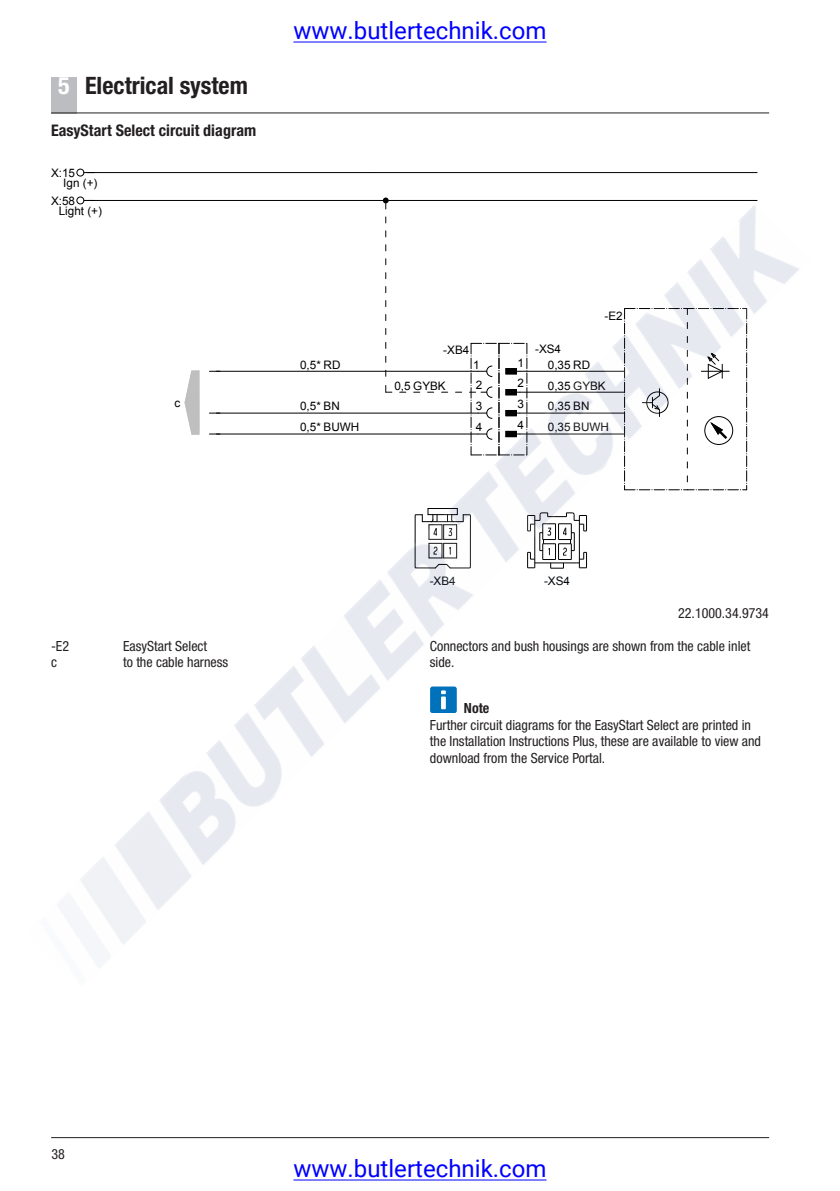
<style>
.page{position:relative;width:840px;height:1191px;background:#fff}
.page>*{position:absolute;margin:0;border:0;box-sizing:border-box;transform-origin:0 0}
.t1{font:24px "Roboto";color:#00f}
.Kapiteltitel_A5{font:700 condensed 24px "Helvetica Neue LTW1 G";color:#231f20}
.Kapitelzahl_weiss_A5{font:700 condensed 24px "Helvetica Neue LTW1 G";color:#fff}
.Ueberschrift_8pt_fet{font:700 condensed 16px "Helvetica Neue LTW1 G";color:#231f20}
.Fließtext_7pt{font:condensed 14px/16.8px "Helvetica Neue LTW1 G";color:#231f20}
.Fließtext_7pt_rechts{font:condensed 14px "Helvetica Neue LTW1 G";color:#231f20}
.Ueberschrift_7pt_fet{font:700 condensed 14px "Helvetica Neue LTW1 G";color:#231f20}
.t2{font:11.6px/21px "Arial";color:#000}
.t3{font:11.6px "Arial";color:#04070c}
</style>
<div class="page">
<div style="left:51px;top:77px;width:26px;height:36px;background:#bcbdc0"></div>
<hr style="left:51px;top:1137px;width:717px;height:1px;background:#231f20">
<hr style="left:51px;top:112px;width:717px;height:1px;background:#231f20">
<hr style="left:87px;top:172px;width:285px;height:1px;background:#000">
<hr style="left:372px;top:172px;width:384px;height:1px;background:#000">
<hr style="left:87px;top:200px;width:669px;height:1px;background:#000">
<div style="left:76px;top:197px;width:8px;height:7px;border:1px solid #000;border-radius:50%"></div>
<div style="left:76px;top:169px;width:8px;height:7px;border:1px solid #000;border-radius:50%"></div>
<img style="left:58px;top:204px;width:741px;height:763px">
<hr style="left:293px;top:42px;width:253px;height:1px;background:#00f">
<hr style="left:293px;top:1179px;width:253px;height:1px;background:#00f">
<p class="Kapitelzahl_weiss_A5" style="left:58px;top:71px;width:13px">5</p>
<p class="Kapiteltitel_A5" style="left:85px;top:71px;width:164px">Electrical system</p>
<p class="Ueberschrift_8pt_fet" style="left:51px;top:121px;width:206px">EasyStart Select circuit diagram</p>
<p class="t2" style="left:63px;top:168px;width:36px;line-height:10.2px;text-indent:-12px">X:15<br>Ign (+)</p>
<p class="t2" style="left:59px;top:196px;width:45px;line-height:10.2px;text-indent:-8px">X:58<br>Light (+)</p>
<p class="t2" style="left:174px;top:392px;width:7px">c</p>
<h1 class="t1" style="left:293px;top:14px;width:254px">www.butlertechnik.com</h1>
<p class="t2" style="left:604px;top:305px;width:20px">-E2</p>
<p class="t2" style="left:300px;top:354px;width:42px">0,5* RD</p>
<p class="t2" style="left:300px;top:396px;width:41px">0,5* BN</p>
<p class="t2" style="left:300px;top:417px;width:61px">0,5* BUWH</p>
<p class="t2" style="left:443px;top:340px;width:27px">-XB4</p>
<p class="t2" style="left:394px;top:375px;width:53px">0,5 GYBK</p>
<p class="t2" style="left:473px;top:354px;width:11px">1<br>2<br>3<br>4</p>
<p class="t2" style="left:517px;top:352px;width:8px;text-align:justify">1<br>2<br>3<br>4</p>
<p class="t2" style="left:547px;top:342px;width:44px;line-height:15.2px;text-indent:-13px">-XS4<br>0,35 RD</p>
<p class="t2" style="left:547px;top:375px;width:63px">0,35 GYBK<br>0,35 BN<br>0,35 BUWH</p>
<p class="Fließtext_7pt" style="left:51px;top:637px;width:20px">-E2</p>
<p class="Fließtext_7pt" style="left:123px;top:637px;width:85px">EasyStart Select</p>
<p class="Fließtext_7pt" style="left:51px;top:654px;width:7px">c</p>
<p class="Fließtext_7pt" style="left:123px;top:654px;width:106px">to the cable harness</p>
<p class="t3" style="left:429px;top:573px;width:27px">-XB4</p>
<p class="t3" style="left:543px;top:573px;width:27px">-XS4</p>
<p class="Fließtext_7pt_rechts" style="left:677px;top:605px;width:92px">22.1000.34.9734</p>
<p class="Fließtext_7pt" style="left:429px;top:637px;width:322px">Connectors and bush housings are shown from the cable inlet side.</p>
<p class="Ueberschrift_7pt_fet" style="left:463px;top:699px;width:27px">Note</p>
<p class="Fließtext_7pt" style="left:429px;top:716px;width:332px">Further circuit diagrams for the EasyStart Select are printed in the Installation Instructions Plus, these are available to view and download from the Service Portal.</p>
<p class="Fließtext_7pt" style="left:51px;top:1145px;width:15px">38</p>
<h1 class="t1" style="left:293px;top:1152px;width:254px">www.butlertechnik.com</h1>
</div>
